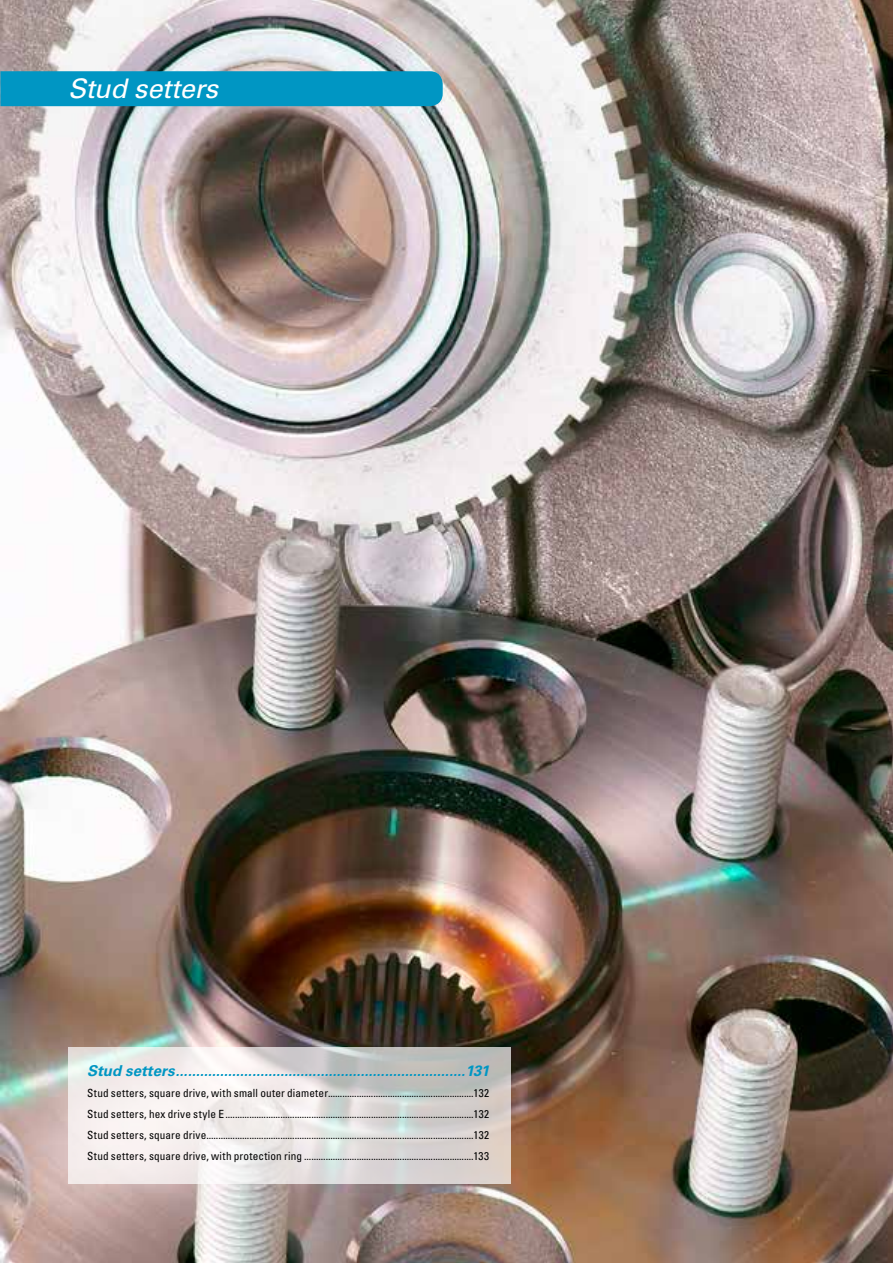
<style>
.page{position:relative;width:893px;height:1263px;background:#fff}
.page>*{position:absolute;margin:0;border:0;box-sizing:border-box;transform-origin:0 0}
.t1{font:italic 27px "Univers LT Std";letter-spacing:-.01em;color:#fff}
.t2{font:italic 700 15px "Univers LT Std";color:#0096c3}
.t3{font:condensed 11.25px/21.1px "Univers LT Std";letter-spacing:.02em;color:#000;text-align:justify}
</style>
<div class="page">
<img style="left:0;top:0;width:893px;height:1263px">
<div style="left:0;top:71px;width:443px;height:35px;background:#0096c3"></div>
<svg style="left:68px;top:1048px;width:442px;height:136px"></svg>
<h1 class="t1" style="left:68px;top:73px;width:151px">Stud setters</h1>
<h2 class="t2" style="left:87px;top:1061px;width:404px">Stud setters........................................................................131</h2>
<p class="t3" style="left:87px;top:1082px;width:404px">Stud setters, square drive, with small outer diameter.............................................................132<br>Stud setters, hex drive style E ........................................................................................................132<br>Stud setters, square drive................................................................................................................132<br>Stud setters, square drive, with protection ring .......................................................................133</p>
</div>
